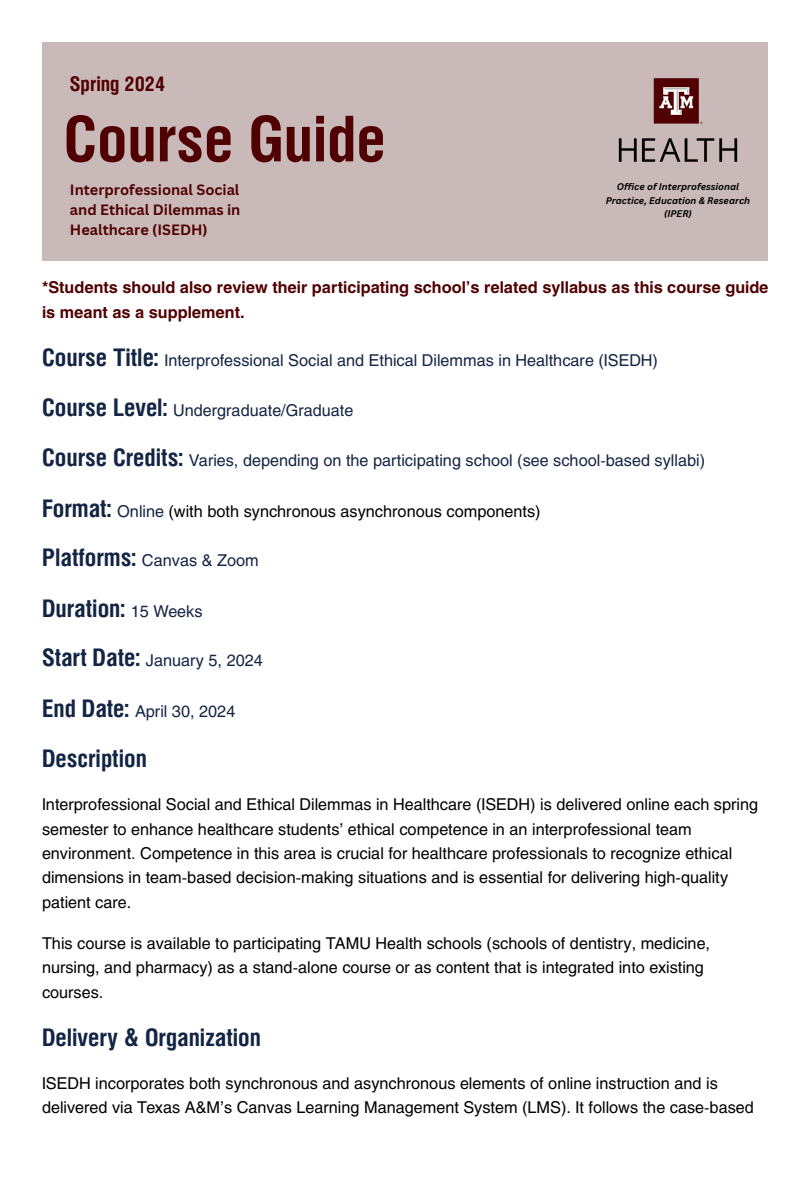
<style>
.page{position:relative;width:810px;height:1181px;background:#fff}
.page>*{position:absolute;margin:0;border:0;box-sizing:border-box;transform-origin:0 0}
.t1{font:700 63px "Helios Cond";color:#500000}
.t2{font:700 24.3px "Helios Cond";color:#132544}
.t3{font:700 20.4px "Helios Cond";color:#500000}
.t4{font:16.2px/24.8px "Helios";color:#000}
.t5{font:16.2px "Helios";color:#132544}
.t6{font:700 16.2px/24.3px "Helios";color:#500000}
.t7{font:700 14.55px/20px "Canva Sans";color:#500000;text-align:justify}
.t8{font:italic 700 9.45px/13px "Canva Sans";color:#000;text-align:center}
.s1{font-family:"Helios Cond";font-weight:700;font-size:24.3px}
.s2{font-family:"Helios Cond";font-weight:700;font-size:24.3px;color:#132544}
.s3{color:#132544}
.s4{font-family:"Helios";font-weight:400;font-size:16.2px}
</style>
<div class="page">
<div style="left:42px;top:42px;width:726px;height:218px;background:#c9b9b8"></div>
<img style="left:618px;top:78px;width:120px;height:84px">
<p class="t3" style="left:70px;top:70px;width:97px">Spring 2024</p>
<p class="t1" style="left:64px;top:96px;width:323px">Course Guide</p>
<p class="t7" style="left:70px;top:180px;width:172px">Interprofessional Social and Ethical Dilemmas in Healthcare (ISEDH)</p>
<p class="t8" style="left:606px;top:180px;width:146px">Office of Interprofessional<br>Practice, Education &amp; Research</p>
<p class="t8" style="left:664px;top:206px;width:29px">(IPER)</p>
<p class="t6" style="left:42px;top:275px;width:728px">*Students should also review their participating school’s related syllabus as this course guide is meant as a supplement.</p>
<h1 class="t5" style="left:42px;top:350px;width:618px"><span class="s1">Course Title:</span> Interprofessional Social and Ethical Dilemmas in Healthcare (ISEDH)</h1>
<h1 class="t5" style="left:42px;top:399px;width:313px"><span class="s1">Course Level:</span> Undergraduate/Graduate</h1>
<h1 class="t5" style="left:42px;top:450px;width:665px"><span class="s1">Course Credits:</span> Varies, depending on the participating school (see school-based syllabi)</h1>
<h1 class="t4" style="left:42px;top:498px;width:500px"><span class="s2">Format:</span> <span class="s3">Online</span> (with both synchronous asynchronous components)</h1>
<h1 class="t5" style="left:42px;top:550px;width:218px"><span class="s1">Platforms:</span> Canvas &amp; Zoom</h1>
<h1 class="t2" style="left:42px;top:591px;width:162px">Duration: <span class="s4">15 Weeks</span></h1>
<h1 class="t5" style="left:42px;top:650px;width:222px"><span class="s1">Start Date:</span> January 5, 2024</h1>
<h1 class="t5" style="left:42px;top:700px;width:195px"><span class="s1">End Date:</span> April 30, 2024</h1>
<h1 class="t2" style="left:42px;top:742px;width:106px">Description</h1>
<p class="t4" style="left:42px;top:791px;width:718px">Interprofessional Social and Ethical Dilemmas in Healthcare (ISEDH) is delivered online each spring semester to enhance healthcare students’ ethical competence in an interprofessional team environment<span class="s3">.</span> Competence in this area is crucial for healthcare professionals to recognize ethical dimensions in team-based decision-making situations and is essential for delivering high-quality patient care.</p>
<p class="t4" style="left:42px;top:930px;width:670px">This course is available to participating TAMU Health schools (schools of dentistry, medicine, nursing, and pharmacy) as a stand-alone course or as content that is integrated into existing courses.</p>
<h1 class="t2" style="left:42px;top:1020px;width:220px">Delivery &amp; Organization</h1>
<p class="t4" style="left:42px;top:1070px;width:713px;line-height:24.2px">ISEDH incorporates both synchronous and asynchronous elements of online instruction and is delivered via Texas A&amp;M’s Canvas Learning Management System (LMS). It follows the case-based</p>
</div>
